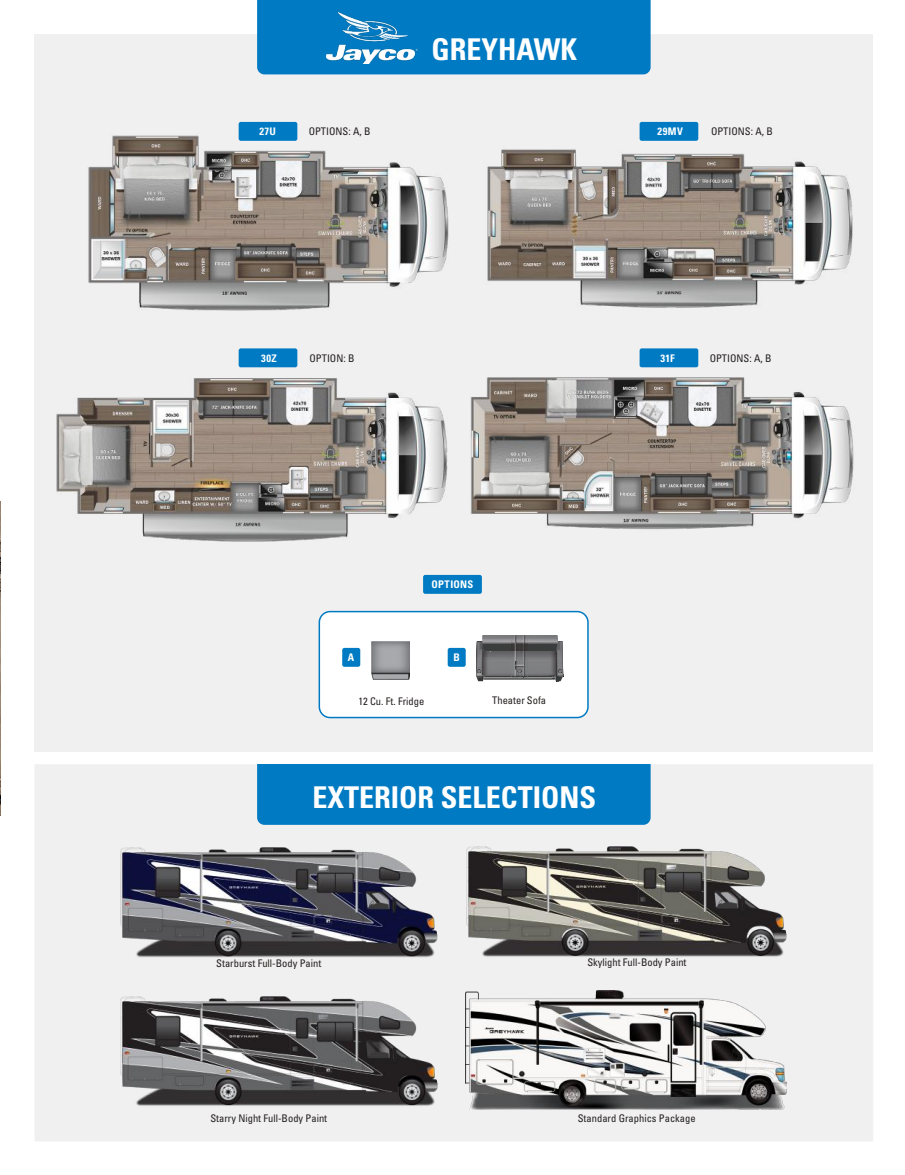
<style>
.page{position:relative;width:905px;height:1175px;background:#fff}
.page>*{position:absolute;margin:0;border:0;box-sizing:border-box;transform-origin:0 0}
.t1{font:700 condensed 30px "Univers LT Std";color:#fff}
.t2{font:condensed 10.5px "Univers LT Std";color:#241f1f}
.t3{font:700 condensed 10.5px "Univers LT Std";letter-spacing:.045em;color:#fff}
.t4{font:700 condensed 10.5px "Univers LT Std";letter-spacing:.025em;color:#fff}
</style>
<div class="page">
<img style="left:0;top:501px;width:1px;height:314px">
<div style="left:34px;top:764px;width:839px;height:377px;background:#f0f0f1"></div>
<div style="left:257px;top:696px;width:393px;height:129px;background:#007bc3;border-radius:7px"></div>
<div style="left:47px;top:609px;width:815px;height:155px;background:#fff"></div>
<div style="left:34px;top:34px;width:839px;height:717px;background:#f0f0f1"></div>
<div style="left:257px;top:0;width:393px;height:74px;background:#007bc3"></div>
<img style="left:326px;top:13px;width:91px;height:50px">
<div style="left:239px;top:122px;width:58px;height:19px;background:#007bc3;border-radius:2px"></div>
<img style="left:87px;top:133px;width:367px;height:178px">
<img style="left:479px;top:147px;width:378px;height:165px">
<img style="left:56px;top:376px;width:392px;height:172px">
<img style="left:470px;top:368px;width:388px;height:169px">
<div style="left:319px;top:611px;width:269px;height:106px;background:#fff;border-radius:11px"></div>
<div style="left:318px;top:611px;width:270px;height:107px;border:2px solid #007bc3;border-radius:11px"></div>
<div style="left:423px;top:575px;width:59px;height:19px;background:#007bc3;border-radius:2px"></div>
<div style="left:342px;top:648px;width:18px;height:19px;background:#007bc3;border-radius:2px"></div>
<div style="left:447px;top:648px;width:18px;height:19px;background:#007bc3;border-radius:2px"></div>
<div style="left:639px;top:122px;width:59px;height:19px;background:#007bc3;border-radius:2px"></div>
<div style="left:239px;top:348px;width:58px;height:19px;background:#007bc3;border-radius:2px"></div>
<div style="left:639px;top:348px;width:59px;height:19px;background:#007bc3;border-radius:2px"></div>
<img style="left:371px;top:642px;width:38px;height:37px">
<svg style="left:476px;top:635px;width:88px;height:47px;background:#767677"></svg>
<img style="left:120px;top:847px;width:318px;height:111px">
<img style="left:466px;top:846px;width:321px;height:111px">
<img style="left:120px;top:996px;width:318px;height:110px">
<img style="left:466px;top:990px;width:320px;height:119px">
<p class="t3" style="left:259px;top:125px;width:18px">27U</p>
<p class="t2" style="left:309px;top:125px;width:63px">OPTIONS: A, B</p>
<h1 class="t1" style="left:431px;top:31px;width:147px">GREYHAWK</h1>
<p class="t3" style="left:657px;top:124px;width:27px">29MV</p>
<p class="t2" style="left:711px;top:124px;width:63px">OPTIONS: A, B</p>
<p class="t3" style="left:261px;top:352px;width:17px">30Z</p>
<p class="t2" style="left:309px;top:351px;width:46px">OPTION: B</p>
<p class="t3" style="left:660px;top:352px;width:16px">31F</p>
<p class="t2" style="left:709px;top:351px;width:63px">OPTIONS: A, B</p>
<p class="t4" style="left:431px;top:578px;width:43px">OPTIONS</p>
<p class="t3" style="left:348px;top:650px;width:8px">A</p>
<p class="t3" style="left:453px;top:650px;width:8px">B</p>
<p class="t2" style="left:358px;top:694px;width:67px">12 Cu. Ft. Fridge</p>
<p class="t2" style="left:492px;top:693px;width:56px">Theater Sofa</p>
<h1 class="t1" style="left:312px;top:778px;width:285px">EXTERIOR SELECTIONS</h1>
<p class="t2" style="left:216px;top:956px;width:106px">Starburst Full-Body Paint</p>
<p class="t2" style="left:587px;top:956px;width:101px">Skylight Full-Body Paint</p>
<p class="t2" style="left:210px;top:1111px;width:118px">Starry Night Full-Body Paint</p>
<p class="t2" style="left:578px;top:1111px;width:119px">Standard Graphics Package</p>
</div>
